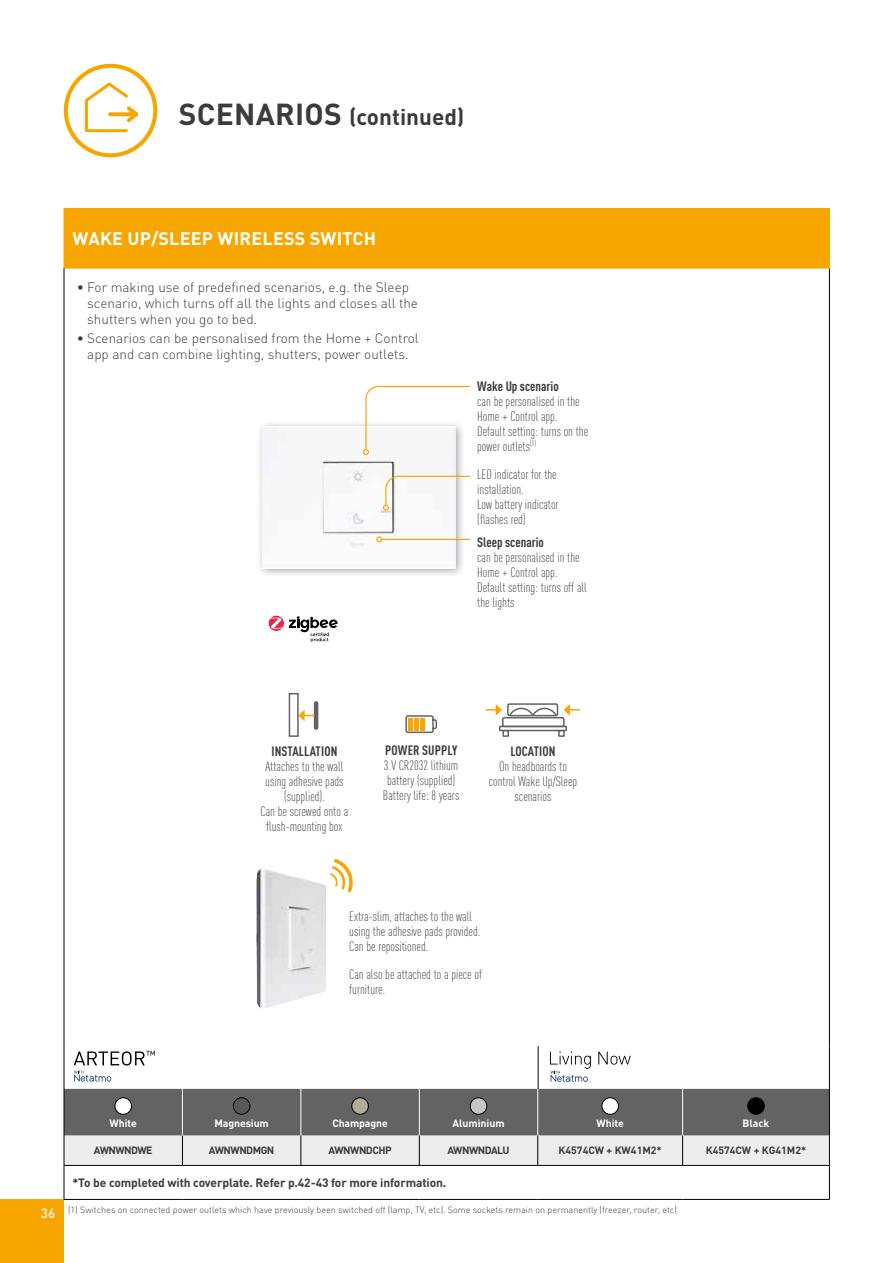
<style>
.page{position:relative;width:893px;height:1263px;background:#fff}
.page>*{position:absolute;margin:0;border:0;box-sizing:border-box;transform-origin:0 0}
.t1{font:700 22.5px "DIN Pro";color:#3c3c3b}
.t2{font:700 18px "DIN Pro";letter-spacing:.01em;color:#fff}
.t3{font:300 condensed 13.5px/15px "DIN Pro";color:#3c3c3b}
.t4{font:300 13.5px/16.2px "DIN Pro";color:#3c3c3b}
.t5{font:700 condensed 13.5px "DIN Pro";color:#3c3c3b}
.t6{font:500 13.5px "DIN Pro";color:#fff}
.t7{font:700 12px "DIN Pro";letter-spacing:-.01em;color:#3c3c3b}
.t8{font:700 10.5px "DIN Pro";color:#fff}
.t9{font:700 10.5px "DIN Pro";letter-spacing:-.05em;color:#3c3c3b}
.t10{font:700 10.5px "DIN Pro";color:#3c3c3b}
.t11{font:300 9px "DIN Pro";color:#3c3c3b}
.s1{font-size:30px}
</style>
<div class="page">
<div style="left:0;top:1199px;width:64px;height:64px;background:#f7a600"></div>
<div style="left:64px;top:209px;width:765px;height:59px;background:#f7a600"></div>
<hr style="left:829px;top:209px;width:1px;height:59px;background:#f7a600">
<hr style="left:829px;top:268px;width:1px;height:778px;background:#000">
<hr style="left:829px;top:1165px;width:1px;height:34px;background:#000">
<hr style="left:64px;top:208px;width:118px;height:1px;background:#f7a600">
<hr style="left:182px;top:208px;width:119px;height:1px;background:#f7a600">
<hr style="left:301px;top:208px;width:118px;height:1px;background:#f7a600">
<hr style="left:419px;top:208px;width:119px;height:1px;background:#f7a600">
<hr style="left:538px;top:208px;width:145px;height:1px;background:#f7a600">
<hr style="left:683px;top:208px;width:147px;height:1px;background:#f7a600">
<hr style="left:64px;top:268px;width:118px;height:1px;background:#f7a600">
<hr style="left:182px;top:268px;width:119px;height:1px;background:#f7a600">
<hr style="left:301px;top:268px;width:118px;height:1px;background:#f7a600">
<hr style="left:419px;top:268px;width:119px;height:1px;background:#f7a600">
<hr style="left:538px;top:268px;width:145px;height:1px;background:#f7a600">
<hr style="left:683px;top:268px;width:147px;height:1px;background:#f7a600">
<hr style="left:64px;top:268px;width:1px;height:778px;background:#000">
<hr style="left:64px;top:1046px;width:1px;height:43px;background:#000">
<hr style="left:829px;top:1046px;width:1px;height:43px;background:#000">
<svg style="left:64px;top:1089px;width:766px;height:76px;background:#999"></svg>
<hr style="left:64px;top:1165px;width:118px;height:1px;background:#000">
<hr style="left:182px;top:1165px;width:119px;height:1px;background:#000">
<hr style="left:301px;top:1165px;width:118px;height:1px;background:#000">
<hr style="left:419px;top:1165px;width:119px;height:1px;background:#000">
<hr style="left:538px;top:1165px;width:145px;height:1px;background:#000">
<hr style="left:683px;top:1165px;width:147px;height:1px;background:#000">
<hr style="left:64px;top:1165px;width:1px;height:34px;background:#000">
<hr style="left:64px;top:1199px;width:118px;height:1px;background:#000">
<hr style="left:182px;top:1199px;width:119px;height:1px;background:#000">
<hr style="left:301px;top:1199px;width:118px;height:1px;background:#000">
<hr style="left:419px;top:1199px;width:119px;height:1px;background:#000">
<hr style="left:538px;top:1199px;width:145px;height:1px;background:#000">
<hr style="left:683px;top:1199px;width:147px;height:1px;background:#000">
<div style="left:115px;top:1098px;width:16px;height:16px;background:#fff;border-radius:50%"></div>
<div style="left:115px;top:1097px;width:17px;height:17px;border:1px solid #000;border-radius:50%"></div>
<div style="left:233px;top:1098px;width:17px;height:16px;background:#575756;border-radius:50%"></div>
<div style="left:233px;top:1097px;width:17px;height:17px;border:1px solid #000;border-radius:50%"></div>
<div style="left:352px;top:1098px;width:16px;height:16px;background:#b2ac96;border-radius:50%"></div>
<div style="left:352px;top:1097px;width:17px;height:17px;border:1px solid #000;border-radius:50%"></div>
<div style="left:470px;top:1098px;width:17px;height:16px;background:#c6c6c6;border-radius:50%"></div>
<div style="left:470px;top:1097px;width:17px;height:17px;border:1px solid #000;border-radius:50%"></div>
<div style="left:602px;top:1098px;width:16px;height:16px;background:#fff;border-radius:50%"></div>
<div style="left:602px;top:1097px;width:17px;height:17px;border:1px solid #000;border-radius:50%"></div>
<div style="left:748px;top:1098px;width:16px;height:16px;background:#000;border-radius:50%"></div>
<div style="left:747px;top:1097px;width:17px;height:17px;border:1px solid #000;border-radius:50%"></div>
<div style="left:558px;top:730px;width:7px;height:7px;border:2px solid #646363"></div>
<svg style="left:564px;top:704px;width:16px;height:12px"></svg>
<div style="left:256px;top:420px;width:210px;height:159px;background:#000;opacity:.36"></div>
<img style="left:262px;top:426px;width:193px;height:142px">
<svg style="left:363px;top:385px;width:107px;height:70px"></svg>
<svg style="left:330px;top:859px;width:23px;height:33px"></svg>
<hr style="left:314px;top:703px;width:4px;height:25px;background:#646363">
<svg style="left:299px;top:710px;width:16px;height:11px"></svg>
<div style="left:289px;top:693px;width:10px;height:44px;border:2px solid #646363"></div>
<svg style="left:405px;top:715px;width:32px;height:19px"></svg>
<div style="left:408px;top:718px;width:5px;height:12px;background:#f7a600"></div>
<div style="left:414px;top:718px;width:5px;height:12px;background:#f7a600"></div>
<hr style="left:420px;top:718px;width:4px;height:12px;background:#f7a600">
<svg style="left:383px;top:475px;width:87px;height:36px"></svg>
<hr style="left:382px;top:539px;width:88px;height:1px;background:#f7a600">
<svg style="left:376px;top:536px;width:6px;height:6px"></svg>
<img style="left:256px;top:869px;width:70px;height:140px">
<div style="left:502px;top:717px;width:63px;height:10px;border:2px solid #646363;border-radius:2px"></div>
<div style="left:499px;top:726px;width:68px;height:5px;border:2px solid #646363"></div>
<div style="left:507px;top:703px;width:51px;height:13px;border:2px solid #646363;border-radius:2px"></div>
<div style="left:502px;top:730px;width:7px;height:7px;border:2px solid #646363"></div>
<svg style="left:508px;top:707px;width:50px;height:10px"></svg>
<svg style="left:486px;top:704px;width:16px;height:12px"></svg>
<svg style="left:269px;top:616px;width:69px;height:26px"></svg>
<svg style="left:74px;top:1051px;width:81px;height:14px"></svg>
<svg style="left:74px;top:1071px;width:37px;height:10px"></svg>
<hr style="left:538px;top:1046px;width:1px;height:43px;background:#000">
<svg style="left:550px;top:1052px;width:41px;height:30px"></svg>
<svg style="left:598px;top:1052px;width:33px;height:12px"></svg>
<div style="left:64px;top:64px;width:93px;height:93px;border:4px solid #f7a600;border-radius:50%"></div>
<svg style="left:84px;top:80px;width:58px;height:53px"></svg>
<h1 class="t1" style="left:179px;top:102px;width:287px"><span class="s1">SCENARIOS</span> (continued)</h1>
<h2 class="t2" style="left:73px;top:226px;width:305px">WAKE UP/SLEEP WIRELESS SWITCH</h2>
<p class="t4" style="left:87px;top:278px;width:332px;text-indent:-11px">• For making use of predefined scenarios, e.g. the Sleep scenario, which turns off all the lights and closes all the shutters when you go to bed.</p>
<p class="t4" style="left:77px;top:329px;width:344px;text-align:center">• Scenarios can be personalised from the Home + Control app and can combine lighting, shutters, power outlets.</p>
<p class="t5" style="left:477px;top:378px;width:83px">Wake Up scenario</p>
<p class="t3" style="left:477px;top:394px;width:112px">can be personalised in the<br>Home + Control app.<br>Default setting: turns on the power outlets<sup>(1)</sup></p>
<p class="t3" style="left:477px;top:467px;width:83px">LED indicator for the installation.<br>Low battery indicator (flashes red)</p>
<p class="t5" style="left:477px;top:534px;width:68px">Sleep scenario</p>
<p class="t3" style="left:477px;top:549px;width:111px">can be personalised in the<br>Home + Control app.<br>Default setting: turns off all the lights</p>
<p class="t5" style="left:271px;top:742px;width:68px">INSTALLATION</p>
<p class="t3" style="left:261px;top:758px;width:89px;text-align:center">Attaches to the wall using adhesive pads (supplied).<br>Can be screwed onto a flush-mounting box</p>
<p class="t5" style="left:385px;top:742px;width:74px">POWER SUPPLY</p>
<p class="t3" style="left:383px;top:758px;width:78px">3 V CR2032 lithium battery (supplied)<br>Battery life: 8 years</p>
<p class="t5" style="left:510px;top:742px;width:47px">LOCATION</p>
<p class="t3" style="left:489px;top:758px;width:90px;text-align:center">On headboards to control Wake Up/Sleep scenarios</p>
<p class="t3" style="left:349px;top:909px;width:133px">Extra-slim, attaches to the wall using the adhesive pads provided.<br>Can be repositioned.</p>
<p class="t3" style="left:349px;top:967px;width:134px">Can also be attached to a piece of furniture.</p>
<p class="t6" style="left:41px;top:1204px;width:16px">36</p>
<p class="t8" style="left:109px;top:1116px;width:29px">White</p>
<p class="t8" style="left:215px;top:1116px;width:56px">Magnesium</p>
<p class="t8" style="left:332px;top:1116px;width:57px">Champagne</p>
<p class="t8" style="left:452px;top:1116px;width:54px">Aluminium</p>
<p class="t8" style="left:596px;top:1116px;width:29px">White</p>
<p class="t8" style="left:743px;top:1116px;width:28px">Black</p>
<p class="t9" style="left:94px;top:1143px;width:60px">AWNWNDWE</p>
<p class="t9" style="left:209px;top:1143px;width:67px">AWNWNDMGN</p>
<p class="t9" style="left:329px;top:1143px;width:64px">AWNWNDCHP</p>
<p class="t9" style="left:447px;top:1143px;width:64px">AWNWNDALU</p>
<p class="t10" style="left:559px;top:1143px;width:105px">K4574CW + KW41M2*</p>
<p class="t10" style="left:706px;top:1143px;width:102px">K4574CW + KG41M2*</p>
<p class="t7" style="left:73px;top:1174px;width:375px">*To be completed with coverplate. Refer p.42-43 for more information.</p>
<p class="t11" style="left:68px;top:1203px;width:610px">(1) Switches on connected power outlets which have previously been switched off (lamp, TV, etc). Some sockets remain on permanently (freezer, router, etc)</p>
</div>
